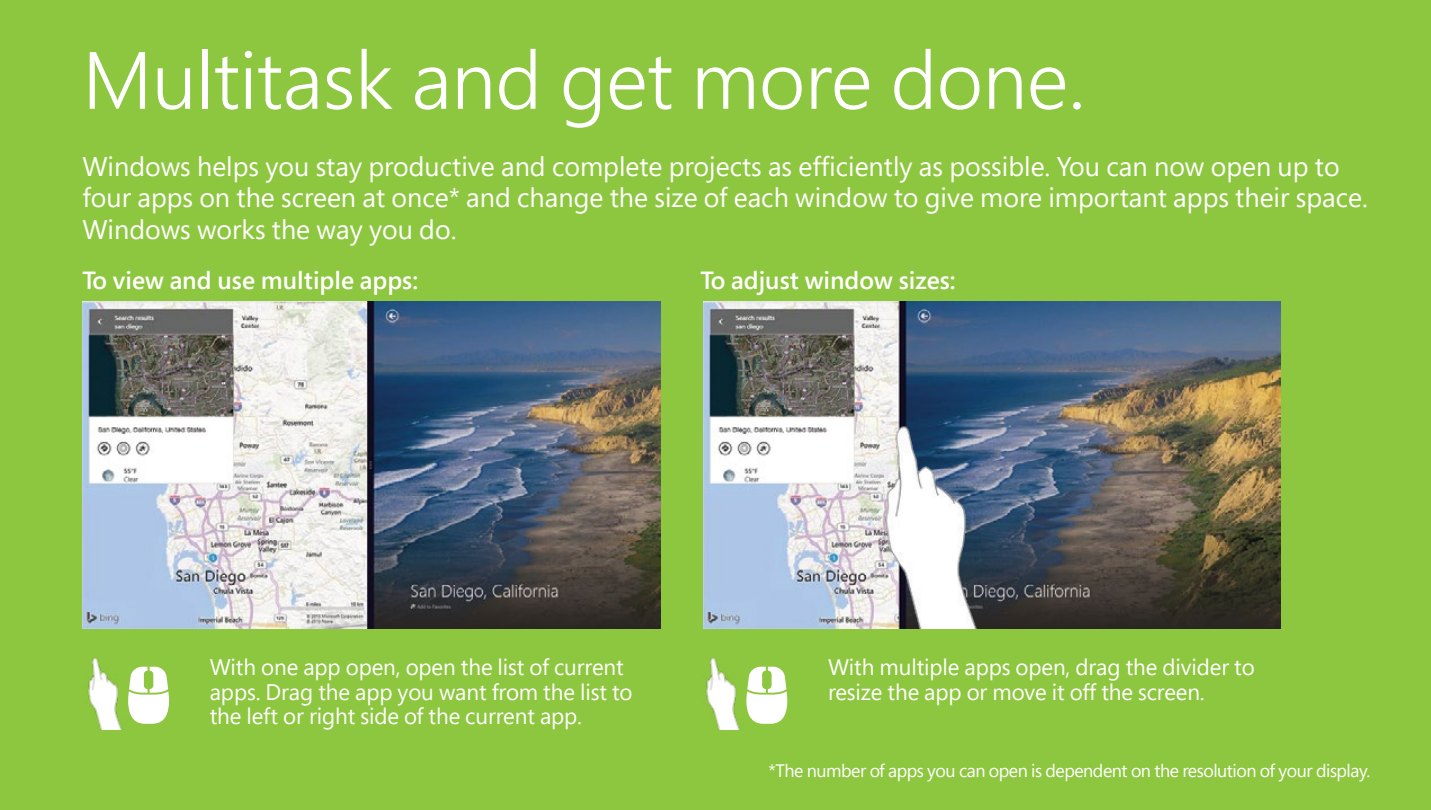
<style>
.page{position:relative;width:1431px;height:810px;background:#8dc63f}
.page>*{position:absolute;margin:0;border:0;box-sizing:border-box;transform-origin:0 0}
.t1{font:300 81px "Segoe Pro";letter-spacing:-.005em;color:#fff}
.t2{font:27px/31.5px "Segoe Pro";color:#fff}
.t3{font:600 24.75px "Segoe Pro";color:#fff}
.t4{font:22.5px/24.8px "Segoe Pro";letter-spacing:-.005em;color:#fff}
.t5{font:18px "Segoe Pro";letter-spacing:-.025em;color:#fff}
</style>
<div class="page">
<img style="left:82px;top:302px;width:578px;height:326px">
<img style="left:703px;top:302px;width:578px;height:326px">
<img style="left:868px;top:408px;width:129px;height:220px">
<svg style="left:128px;top:667px;width:41px;height:57px"></svg>
<svg style="left:746px;top:667px;width:41px;height:57px"></svg>
<img style="left:88px;top:658px;width:34px;height:72px">
<img style="left:706px;top:658px;width:34px;height:72px">
<h1 class="t1" style="left:82px;top:25px;width:1005px">Multitask and get more done.</h1>
<p class="t2" style="left:82px;top:150px;width:1287px">Windows helps you stay productive and complete projects as efficiently as possible. You can now open up to four apps on the screen at once* and change the size of each window to give more important apps their space.<br>Windows works the way you do.</p>
<p class="t3" style="left:82px;top:263px;width:337px">To view and use multiple apps:</p>
<p class="t3" style="left:701px;top:263px;width:257px">To adjust window sizes:</p>
<p class="t4" style="left:210px;top:654px;width:424px">With one app open, open the list of current apps. Drag the app you want from the list to the left or right side of the current app.</p>
<p class="t4" style="left:828px;top:654px;width:428px">With multiple apps open, drag the divider to resize the app or move it off the screen.</p>
<p class="t5" style="left:768px;top:758px;width:603px">*The number of apps you can open is dependent on the resolution of your display.</p>
</div>
